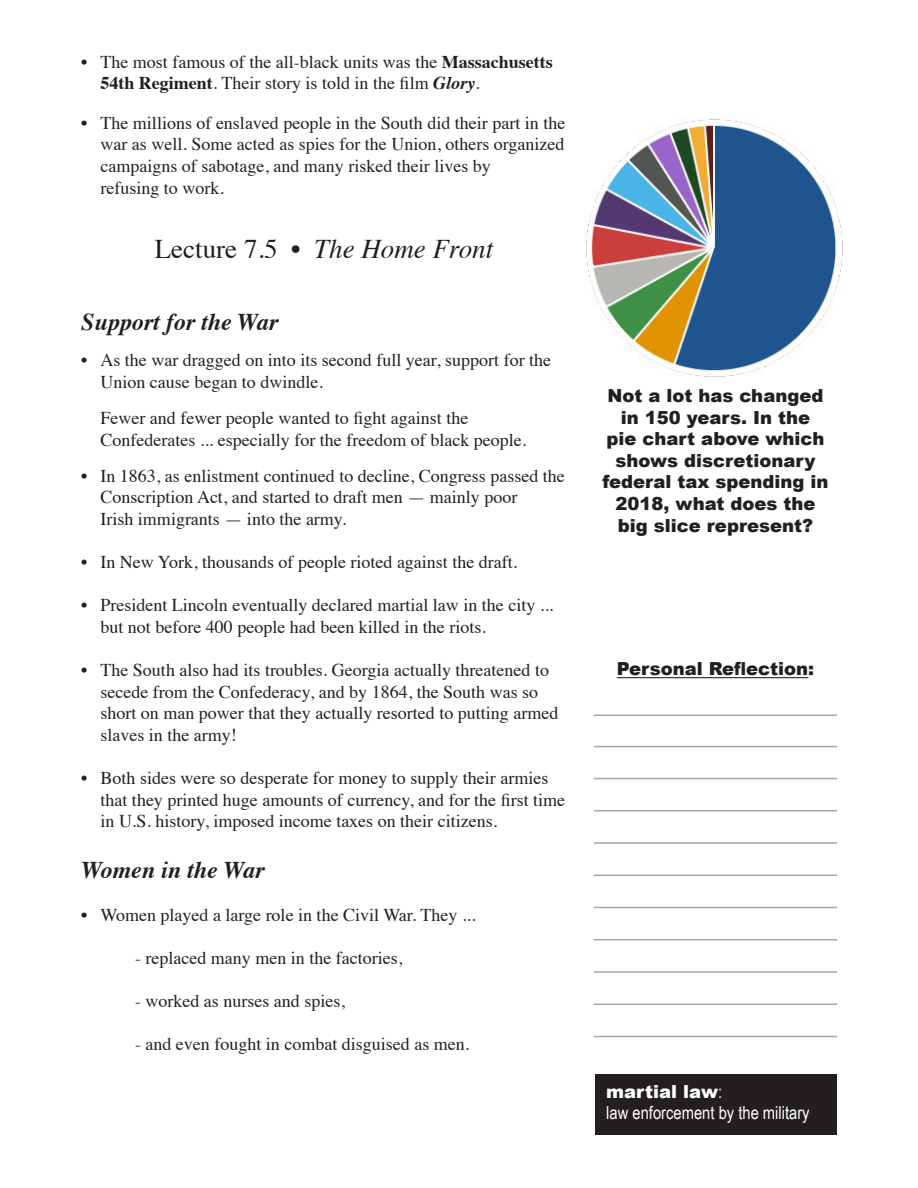
<style>
.page{position:relative;width:918px;height:1188px;background:#fff}
.page>*{position:absolute;margin:0;border:0;box-sizing:border-box;transform-origin:0 0}
.t1{font:italic 27px "Times";color:#231f20}
.t2{font:italic 700 24px "Times";color:#231f20}
.t3{font:18px/21.6px "Times";color:#231f20}
.t4{font:900 18px/21.6px "Arial";color:#231f20;text-align:center}
.t5{font:18px "Arial Narrow";color:#fff}
.t6{font:900 18px "Arial";color:#fff}
.s1{font-weight:700}
.s2{font-weight:700;font-style:italic}
.s3{font-style:normal}
.s4{font-family:"Arial Narrow";font-weight:400}
</style>
<div class="page">
<hr style="left:594px;top:778px;width:243px;height:1px;background:#a4a6a9">
<hr style="left:594px;top:842px;width:243px;height:2px;background:#a4a6a9">
<hr style="left:594px;top:874px;width:243px;height:2px;background:#a4a6a9">
<hr style="left:594px;top:907px;width:243px;height:1px;background:#a4a6a9">
<hr style="left:594px;top:939px;width:243px;height:1px;background:#a4a6a9">
<hr style="left:594px;top:971px;width:243px;height:2px;background:#a4a6a9">
<hr style="left:594px;top:1004px;width:243px;height:1px;background:#a4a6a9">
<hr style="left:594px;top:1036px;width:243px;height:1px;background:#a4a6a9">
<hr style="left:594px;top:810px;width:243px;height:2px;background:#a4a6a9">
<hr style="left:594px;top:746px;width:243px;height:1px;background:#a4a6a9">
<hr style="left:594px;top:714px;width:243px;height:2px;background:#a4a6a9">
<hr style="left:617px;top:677px;width:191px;height:1px;background:#231f20">
<img style="left:586px;top:119px;width:257px;height:258px">
<div style="left:596px;top:1074px;width:241px;height:61px;background:#231f20"></div>
<p class="t3" style="left:81px;top:49px;width:473px">• The most famous of the all-black units was the <span class="s1">Massachusetts</span></p>
<p class="t3" style="left:100px;top:71px;width:381px"><span class="s1">54th Regiment</span>. Their story is told in the film <span class="s2">Glory</span>.</p>
<p class="t3" style="left:81px;top:110px;width:486px;text-align:right">• The millions of enslaved people in the South did their part in the war as well. Some acted as spies for the Union, others organized</p>
<p class="t3" style="left:100px;top:154px;width:392px">campaigns of sabotage, and many risked their lives by refusing to work.</p>
<p class="t1" style="left:155px;top:226px;width:340px"><span class="s3">Lecture 7.5 •</span> The Home Front</p>
<p class="t2" style="left:81px;top:300px;width:199px">Support for the War</p>
<p class="t3" style="left:81px;top:348px;width:472px">• As the war dragged on into its second full year, support for the</p>
<p class="t3" style="left:100px;top:370px;width:224px">Union cause began to dwindle.</p>
<p class="t3" style="left:100px;top:406px;width:369px">Fewer and fewer people wanted to fight against the</p>
<p class="t3" style="left:100px;top:427px;width:427px">Confederates ... especially for the freedom of black people.</p>
<p class="t3" style="left:100px;top:463px;width:466px;text-indent:-19px">• In 1863, as enlistment continued to decline, Congress passed the<br>Conscription Act, and started to draft men — mainly poor<br>Irish immigrants — into the army.</p>
<p class="t3" style="left:81px;top:550px;width:438px">• In New York, thousands of people rioted against the draft.</p>
<p class="t3" style="left:100px;top:593px;width:454px;text-indent:-19px">• President Lincoln eventually declared martial law in the city ... but not before 400 people had been killed in the riots.</p>
<p class="t3" style="left:100px;top:658px;width:459px;text-indent:-19px">• The South also had its troubles. Georgia actually threatened to secede from the Confederacy, and by 1864, the South was so short on man power that they actually resorted to putting armed slaves in the army!</p>
<p class="t3" style="left:100px;top:766px;width:466px;text-indent:-19px">• Both sides were so desperate for money to supply their armies that they printed huge amounts of currency, and for the first time in U.S. history, imposed income taxes on their citizens.</p>
<p class="t2" style="left:81px;top:847px;width:185px">Women in the War</p>
<p class="t3" style="left:81px;top:902px;width:396px">• Women played a large role in the Civil War. They ...</p>
<p class="t3" style="left:135px;top:946px;width:269px">- replaced many men in the factories,</p>
<p class="t3" style="left:135px;top:989px;width:211px">- worked as nurses and spies,</p>
<p class="t3" style="left:135px;top:1032px;width:336px">- and even fought in combat disguised as men.</p>
<p class="t4" style="left:607px;top:384px;width:219px">Not a lot has changed in 150 years. In the pie chart above which shows discretionary</p>
<p class="t4" style="left:602px;top:471px;width:228px">federal tax spending in<br>2018, what does the big slice represent?</p>
<p class="t4" style="left:617px;top:658px;width:199px">Personal Reflection:</p>
<p class="t6" style="left:606px;top:1078px;width:117px">martial law<span class="s4">:</span></p>
<p class="t5" style="left:606px;top:1100px;width:205px">law enforcement by the military</p>
</div>
